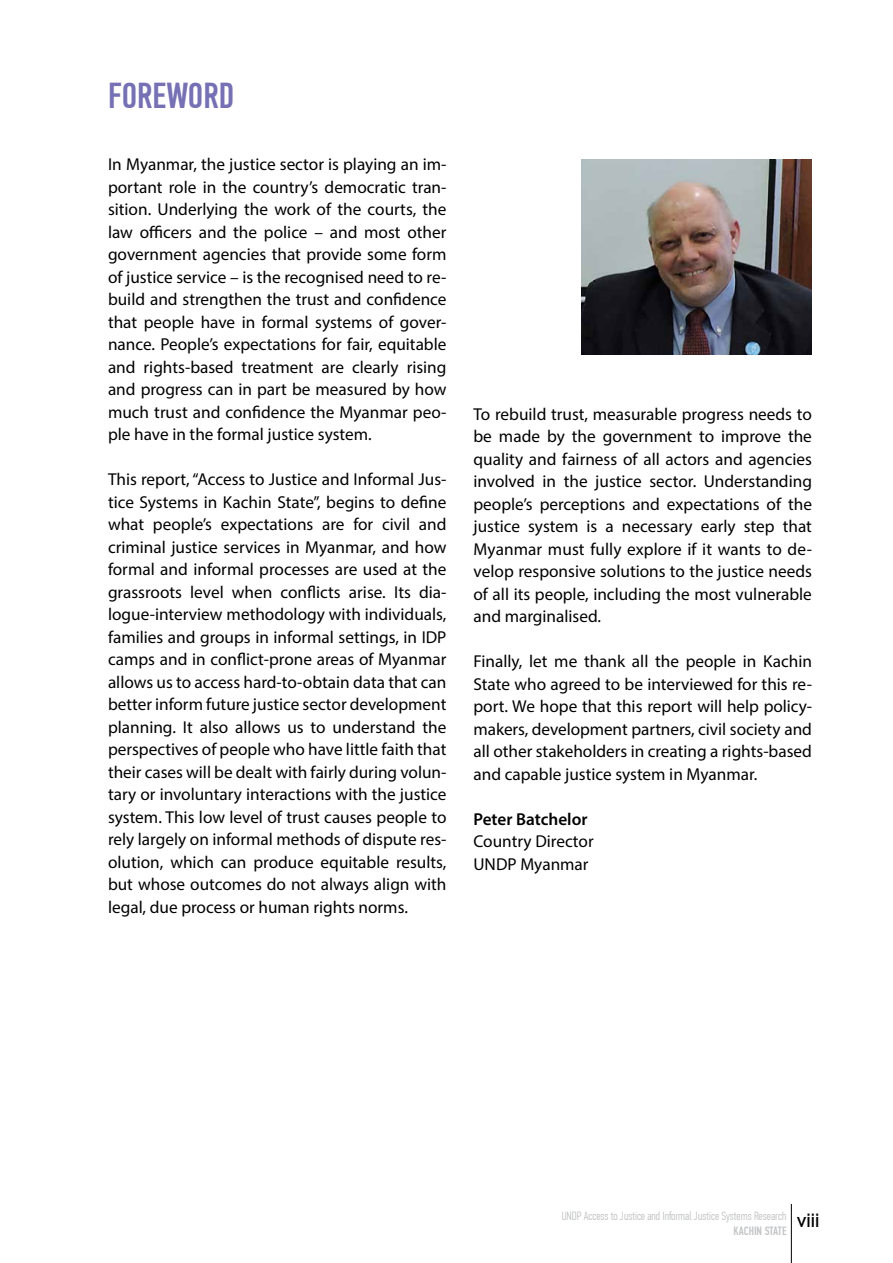
<style>
.page{position:relative;width:893px;height:1263px;background:#fff}
.page>*{position:absolute;margin:0;border:0;box-sizing:border-box;transform-origin:0 0}
.t1{font:500 36px "PF Din Text Comp Pro";color:#7670b4}
.t2{font:17.25px/22.5px "Myriad Pro";color:#000;text-align:justify}
.t3{font:600 17.25px "Myriad Pro";color:#000}
.t4{font:300 12px/15px "PF Din Text Comp Pro";color:#c0c2c4}
.s1{font-weight:500;color:#c2c4c6}
</style>
<div class="page">
<hr style="left:791px;top:1204px;width:1px;height:59px;background:#000">
<img style="left:582px;top:159px;width:230px;height:195px">
<h1 class="t1" style="left:108px;top:75px;width:128px">FOREWORD</h1>
<p class="t2" style="left:108px;top:153px;width:340px">In Myanmar, the justice sector is playing an im&shy;portant role in the country’s democratic tran&shy;sition. Underlying the work of the courts, the law officers and the police – and most other government agencies that provide some form of justice service – is the recognised need to re&shy;build and strengthen the trust and confidence that people have in formal systems of gover&shy;nance. People’s expectations for fair, equitable and rights-based treatment are clearly rising and progress can in part be measured by how much trust and confidence the Myanmar peo&shy;ple have in the formal justice system.</p>
<p class="t2" style="left:108px;top:468px;width:340px">This report, “Access to Justice and Informal Jus&shy;tice Systems in Kachin State”, begins to define what people’s expectations are for civil and criminal justice services in Myanmar, and how formal and informal processes are used at the grassroots level when conflicts arise. Its dia&shy;logue-interview methodology with individuals, families and groups in informal settings, in IDP camps and in conflict-prone areas of Myanmar allows us to access hard-to-obtain data that can better inform future justice sector development planning. It also allows us to understand the perspectives of people who have little faith that their cases will be dealt with fairly during volun&shy;tary or involuntary interactions with the justice system. This low level of trust causes people to rely largely on informal methods of dispute res&shy;olution, which can produce equitable results, but whose outcomes do not always align with legal, due process or human rights norms.</p>
<p class="t2" style="left:473px;top:402px;width:340px">To rebuild trust, measurable progress needs to be made by the government to improve the quality and fairness of all actors and agencies involved in the justice sector. Understanding people’s perceptions and expectations of the justice system is a necessary early step that Myanmar must fully explore if it wants to de&shy;velop responsive solutions to the justice needs of all its people, including the most vulnerable and marginalised.</p>
<p class="t2" style="left:473px;top:650px;width:340px">Finally, let me thank all the people in Kachin State who agreed to be interviewed for this re&shy;port. We hope that this report will help policy&shy;makers, development partners, civil society and all other stakeholders in creating a rights-based and capable justice system in Myanmar.</p>
<p class="t3" style="left:473px;top:808px;width:116px">Peter Batchelor</p>
<p class="t2" style="left:473px;top:830px;width:122px">Country Director<br>UNDP Myanmar</p>
<p class="t4" style="left:734px;top:1208px;width:87px;text-indent:-172px">UNDP Access to Justice and Informal Justice Systems Research<br><span class="s1">KACHIN STATE</span> <sup>viii</sup></p>
</div>
